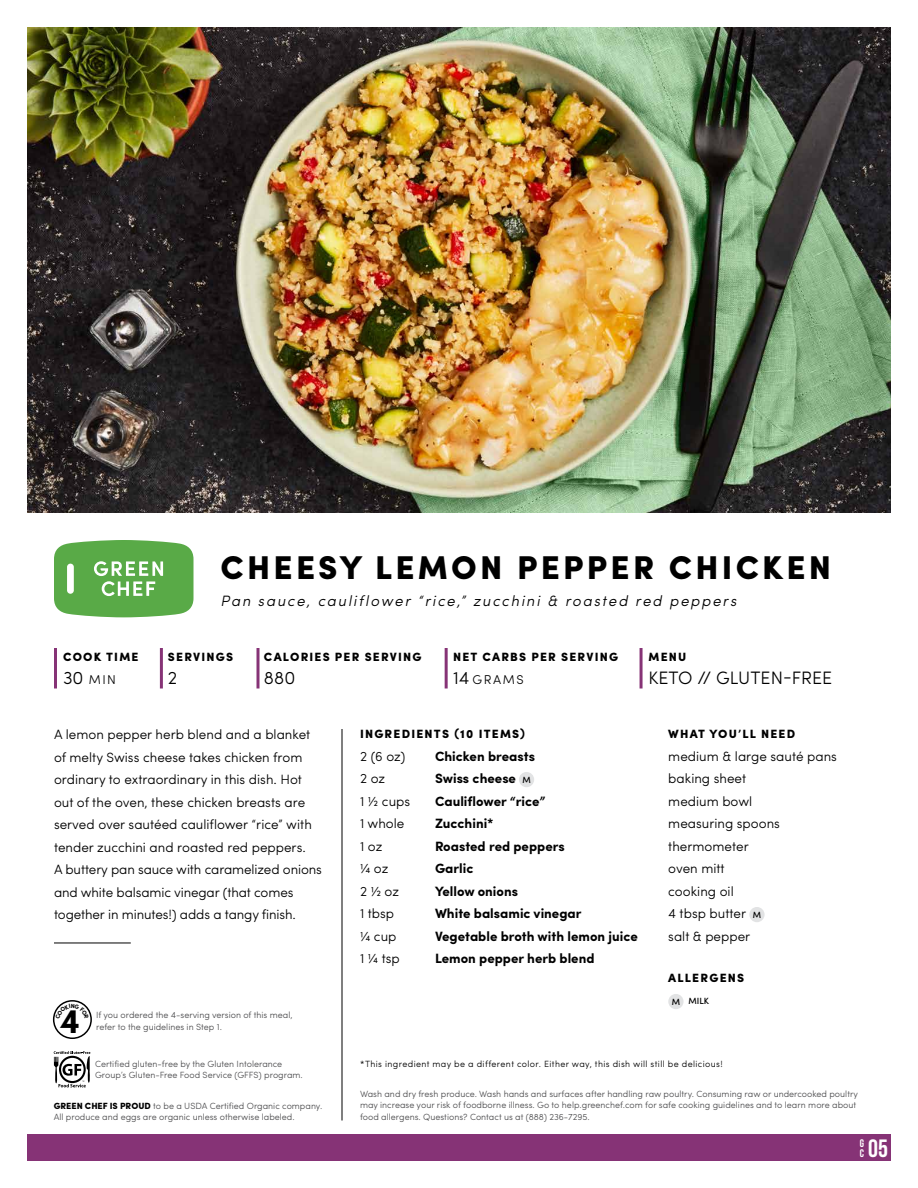
<style>
.page{position:relative;width:918px;height:1188px;background:#fff}
.page>*{position:absolute;margin:0;border:0;box-sizing:border-box;transform-origin:0 0}
.t1{font:700 34.5px "Sofia Pro";color:#000}
.t2{font:900 33px "Sofia Pro";letter-spacing:.1em;color:#000}
.t3{font:25.05px "Bebas Neue";color:#fff}
.t4{font:300 18px "Sofia Pro";color:#000}
.t5{font:italic 300 15px "Sofia Pro";letter-spacing:.12em;color:#000}
.t6{font:300 13.5px/22.5px "Sofia Pro";color:#000}
.t7{font:700 13.5px "Sofia Pro";color:#000}
.t8{font:300 12.75px "Sofia Pro";letter-spacing:.12em;color:#000}
.t9{font:900 12px "Sofia Pro";letter-spacing:.1em;color:#000}
.t10{font:10.95px/9.8px "Bebas Neue";color:#fff}
.t11{font:300 9px/12px "Sofia Pro";color:#4d4d4f}
.t12{font:300 9px "Sofia Pro";letter-spacing:.04em;color:#000}
.t13{font:500 9px "Sofia Pro";color:#000}
.s1{font-weight:900;color:#000}
</style>
<div class="page">
<div style="left:27px;top:1134px;width:864px;height:27px;background:#863376"></div>
<hr style="left:342px;top:729px;width:1px;height:391px;background:#000">
<svg style="left:54px;top:540px;width:140px;height:77px;background:#71b662"></svg>
<hr style="left:54px;top:943px;width:77px;height:1px;background:#000">
<img style="left:27px;top:27px;width:864px;height:486px">
<svg style="left:54px;top:1051px;width:36px;height:36px"></svg>
<div style="left:668px;top:994px;width:16px;height:15px;background:#e2e3e4;border-radius:50%"></div>
<div style="left:749px;top:907px;width:16px;height:15px;background:#e2e3e4;border-radius:50%"></div>
<div style="left:519px;top:772px;width:15px;height:15px;background:#e2e3e4;border-radius:50%"></div>
<hr style="left:54px;top:648px;width:3px;height:40px;background:#863376">
<hr style="left:160px;top:648px;width:3px;height:40px;background:#863376">
<svg style="left:256px;top:648px;width:4px;height:40px"></svg>
<hr style="left:445px;top:648px;width:3px;height:40px;background:#863376">
<hr style="left:640px;top:648px;width:3px;height:40px;background:#863376">
<div style="left:53px;top:1000px;width:39px;height:39px;border:2px solid #000;border-radius:50%"></div>
<svg style="left:56px;top:1004px;width:33px;height:11px"></svg>
<h2 class="t2" style="left:220px;top:542px;width:612px">CHEESY LEMON PEPPER CHICKEN</h2>
<h3 class="t5" style="left:220px;top:590px;width:517px">Pan sauce, cauliflower “rice,” zucchini &amp; roasted red peppers</h3>
<h3 class="t9" style="left:63px;top:647px;width:77px">COOK TIME</h3>
<h3 class="t4" style="left:63px;top:664px;width:22px">30</h3>
<h3 class="t9" style="left:168px;top:647px;width:67px">SERVINGS</h3>
<h3 class="t9" style="left:264px;top:647px;width:159px">CALORIES PER SERVING</h3>
<h3 class="t4" style="left:264px;top:664px;width:33px">880</h3>
<h3 class="t9" style="left:453px;top:647px;width:167px">NET CARBS PER SERVING</h3>
<h3 class="t4" style="left:453px;top:664px;width:18px">14</h3>
<h3 class="t8" style="left:89px;top:670px;width:29px">MIN</h3>
<h3 class="t4" style="left:168px;top:664px;width:11px">2</h3>
<h3 class="t8" style="left:473px;top:670px;width:53px">GRAMS</h3>
<h3 class="t9" style="left:649px;top:647px;width:39px">MENU</h3>
<h3 class="t4" style="left:649px;top:664px;width:185px">KETO // GLUTEN-FREE</h3>
<p class="t6" style="left:54px;top:722px;width:269px">A lemon pepper herb blend and a blanket of melty Swiss cheese takes chicken from ordinary to extraordinary in this dish. Hot out of the oven, these chicken breasts are served over sautéed cauliflower “rice” with tender zucchini and roasted red peppers.<br>A buttery pan sauce with caramelized onions and white balsamic vinegar (that comes together in minutes!) adds a tangy finish.</p>
<h1 class="t1" style="left:60px;top:995px;width:22px">4</h1>
<p class="t11" style="left:96px;top:1009px;width:198px">If you ordered the 4-serving version of this meal, refer to the guidelines in Step 1.</p>
<h3 class="t9" style="left:360px;top:724px;width:167px">INGREDIENTS (10 ITEMS)</h3>
<h3 class="t6" style="left:360px;top:744px;width:47px">2 (6 oz)</h3>
<h3 class="t7" style="left:435px;top:745px;width:101px">Chicken breasts</h3>
<h3 class="t6" style="left:360px;top:766px;width:27px">2 oz</h3>
<h3 class="t7" style="left:435px;top:768px;width:83px">Swiss cheese</h3>
<h3 class="t6" style="left:360px;top:789px;width:52px">1 ½ cups</h3>
<h3 class="t7" style="left:435px;top:790px;width:112px">Cauliflower “rice”</h3>
<h3 class="t6" style="left:360px;top:811px;width:46px">1 whole</h3>
<h3 class="t7" style="left:435px;top:813px;width:60px">Zucchini*</h3>
<h3 class="t6" style="left:360px;top:834px;width:24px">1 oz</h3>
<h3 class="t7" style="left:435px;top:835px;width:131px">Roasted red peppers</h3>
<h3 class="t6" style="left:360px;top:856px;width:30px">¼ oz</h3>
<h3 class="t7" style="left:435px;top:858px;width:40px">Garlic</h3>
<h3 class="t6" style="left:360px;top:879px;width:41px">2 ½ oz</h3>
<h3 class="t7" style="left:435px;top:881px;width:85px">Yellow onions</h3>
<h3 class="t6" style="left:360px;top:901px;width:36px">1 tbsp</h3>
<h3 class="t7" style="left:435px;top:903px;width:148px">White balsamic vinegar</h3>
<h3 class="t6" style="left:360px;top:924px;width:38px">¼ cup</h3>
<h3 class="t7" style="left:435px;top:926px;width:204px">Vegetable broth with lemon juice</h3>
<h3 class="t6" style="left:360px;top:946px;width:41px">1 ¼ tsp</h3>
<h3 class="t7" style="left:435px;top:948px;width:161px">Lemon pepper herb blend</h3>
<p class="t13" style="left:522px;top:773px;width:10px">M</p>
<h3 class="t9" style="left:668px;top:724px;width:128px">WHAT YOU’LL NEED</h3>
<h3 class="t6" style="left:668px;top:744px;width:170px">medium &amp; large sauté pans baking sheet<br>medium bowl<br>measuring spoons thermometer<br>oven mitt<br>cooking oil<br>4 tbsp butter<br>salt &amp; pepper</h3>
<h3 class="t9" style="left:668px;top:968px;width:77px">ALLERGENS</h3>
<p class="t13" style="left:689px;top:995px;width:22px">MILK</p>
<p class="t13" style="left:753px;top:908px;width:10px">M</p>
<p class="t13" style="left:672px;top:995px;width:10px">M</p>
<p class="t11" style="left:95px;top:1057px;width:209px">Certified gluten-free by the Gluten Intolerance<br>Group’s Gluten-Free Food Service (GFFS) program.</p>
<p class="t12" style="left:360px;top:1057px;width:364px">*This ingredient may be a different color. Either way, this dish will still be delicious!</p>
<p class="t11" style="left:54px;top:1099px;width:270px"><span class="s1">GREEN CHEF IS PROUD</span> to be a USDA Certified Organic company.<br>All produce and eggs are organic unless otherwise labeled.</p>
<p class="t11" style="left:360px;top:1087px;width:500px">Wash and dry fresh produce. Wash hands and surfaces after handling raw poultry. Consuming raw or undercooked poultry may increase your risk of foodborne illness. Go to help.greenchef.com for safe cooking guidelines and to learn more about food allergens. Questions? Contact us at (888) 236-7295.</p>
<p class="t10" style="left:860px;top:1138px;width:6px">G<br>C</p>
<h3 class="t3" style="left:868px;top:1134px;width:21px">05</h3>
</div>
